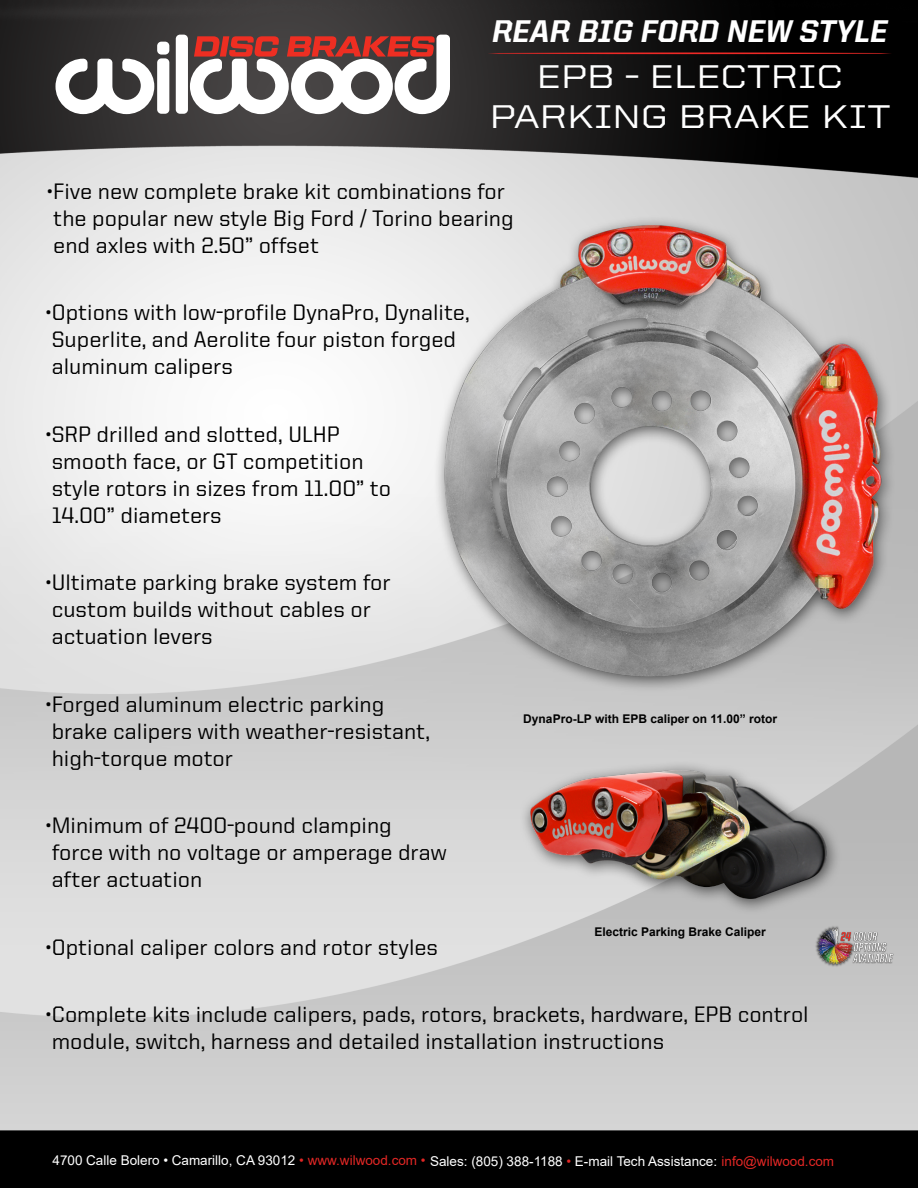
<style>
.page{position:relative;width:918px;height:1188px;background:#fff}
.page>*{position:absolute;margin:0;border:0;box-sizing:border-box;transform-origin:0 0}
.t1{font:500 33px/39.6px "United Sans Semi Ext";color:#fff;text-align:center}
.t2{font:800 31.5px "United Italic Reg";color:#fff}
.t3{font:500 22.5px/27px "United Sans Reg";color:#000}
.t4{font:13.5px "Arial";color:#fff}
.t5{font:700 12px "Arial";color:#000}
.s1{color:#e22725}
</style>
<div class="page">
<img style="left:0;top:0;width:918px;height:1188px">
<div style="left:157px;top:42px;width:12px;height:13px;background:#fff;border-radius:4px"></div>
<div style="left:157px;top:58px;width:12px;height:56px;background:#fff;border-radius:4px"></div>
<div style="left:176px;top:35px;width:12px;height:79px;background:#fff;border-radius:4px"></div>
<svg style="left:56px;top:59px;width:98px;height:55px"></svg>
<svg style="left:190px;top:35px;width:260px;height:79px"></svg>
<hr style="left:488px;top:53px;width:404px;height:1px;background:#ee2926;border-radius:50%">
<img style="left:804px;top:914px;width:100px;height:66px">
<p class="t2" style="left:492px;top:14px;width:397px">REAR BIG FORD NEW STYLE</p>
<p class="t1" style="left:490px;top:56px;width:403px">EPB - ELECTRIC<br>PARKING BRAKE KIT</p>
<p class="t3" style="left:47px;top:177px;width:468px">•Five new complete brake kit combinations for the popular new style Big Ford / Torino bearing end axles with 2.50” offset</p>
<p class="t3" style="left:46px;top:299px;width:425px">•Options with low-profile DynaPro, Dynalite,<br>Superlite, and Aerolite four piston forged aluminum calipers</p>
<p class="t3" style="left:46px;top:420px;width:347px">•SRP drilled and slotted, ULHP smooth face, or GT competition style rotors in sizes from 11.00” to<br>14.00” diameters</p>
<p class="t3" style="left:46px;top:569px;width:347px">•Ultimate parking brake system for custom builds without cables or actuation levers</p>
<p class="t3" style="left:46px;top:690px;width:386px">•Forged aluminum electric parking brake calipers with weather-resistant, high-torque motor</p>
<p class="t3" style="left:46px;top:812px;width:402px">•Minimum of 2400-pound clamping force with no voltage or amperage draw after actuation</p>
<p class="t3" style="left:46px;top:933px;width:394px">•Optional caliper colors and rotor styles</p>
<p class="t5" style="left:523px;top:710px;width:255px">DynaPro-LP with EPB caliper on 11.00” rotor</p>
<p class="t5" style="left:595px;top:923px;width:173px">Electric Parking Brake Caliper</p>
<p class="t3" style="left:46px;top:1001px;width:765px">•Complete kits include calipers, pads, rotors, brackets, hardware, EPB control module, switch, harness and detailed installation instructions</p>
<p class="t4" style="left:52px;top:1152px;width:783px">4700 Calle Bolero • Camarillo, CA 93012 <span class="s1">• www.wilwood.com •</span> Sales: (805) 388-1188 <span class="s1">•</span> E-mail Tech Assistance: <span class="s1">info@wilwood.com</span></p>
</div>
